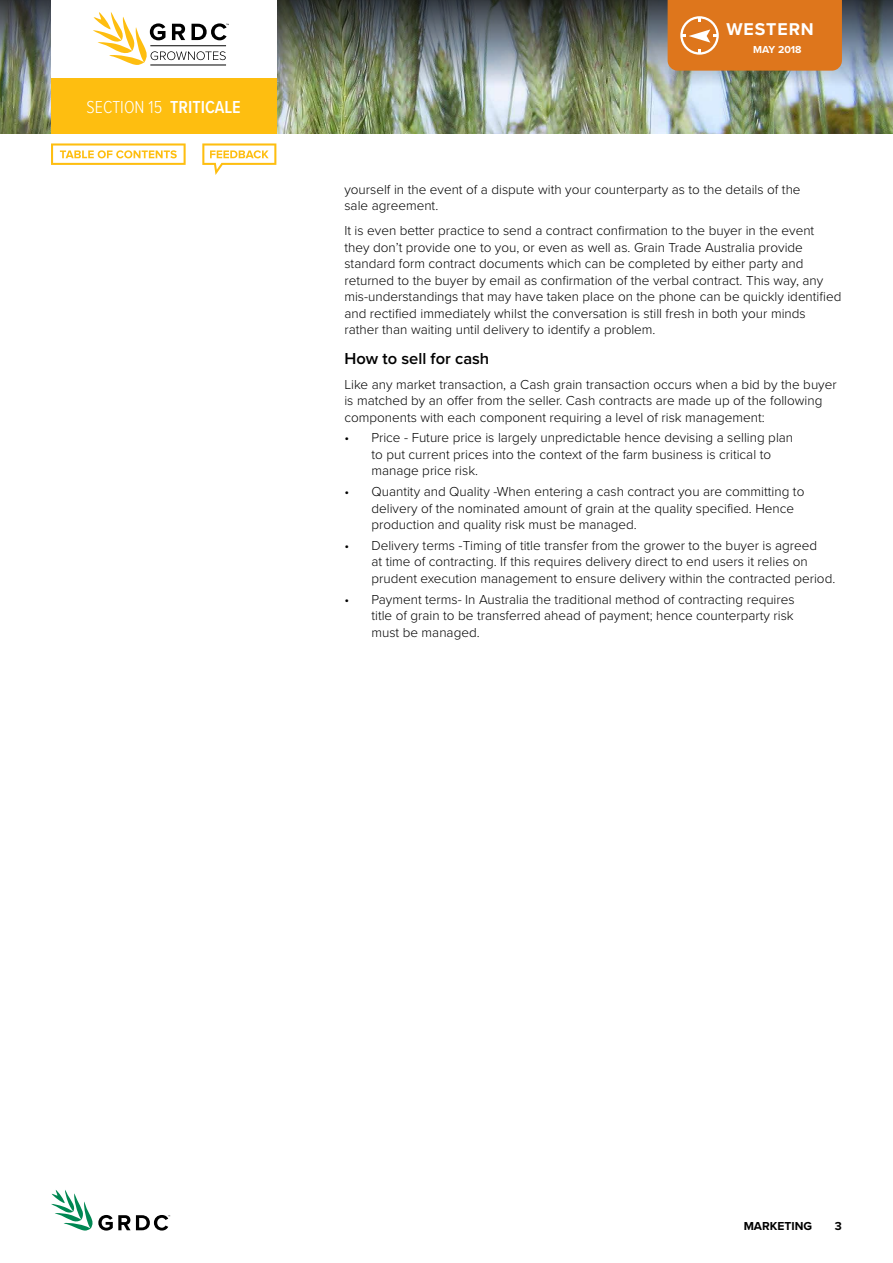
<style>
.page{position:relative;width:893px;height:1263px;background:#fff}
.page>*{position:absolute;margin:0;border:0;box-sizing:border-box;transform-origin:0 0}
.t1{font:300 18px "Proxima Nova Cond";color:#fff}
.t2{font:700 17.7px "Proxima Nova";letter-spacing:.05em;color:#fff}
.t3{font:600 16.5px "Proxima Nova";color:#000}
.t4{font:300 13.5px/16.5px "Proxima Nova";color:#000}
.t5{font:700 12px "Proxima Nova";color:#000}
.t6{font:700 10.5px "Proxima Nova";color:#fff}
.s1{font-weight:600}
</style>
<div class="page">
<img style="left:0;top:117px;width:893px;height:16px">
<img style="left:0;top:0;width:893px;height:117px">
<svg style="left:51px;top:1190px;width:119px;height:41px"></svg>
<div style="left:51px;top:0;width:225px;height:81px;background:#fff"></div>
<div style="left:51px;top:78px;width:225px;height:55px;background:#febe10"></div>
<div style="left:668px;top:0;width:174px;height:71px;background:#de761c"></div>
<hr style="left:150px;top:65px;width:76px;height:1px;background:#000">
<svg style="left:93px;top:12px;width:136px;height:53px"></svg>
<svg style="left:51px;top:143px;width:135px;height:22px"></svg>
<svg style="left:202px;top:143px;width:74px;height:32px"></svg>
<h1 class="t1" style="left:87px;top:94px;width:101px">SECTION 15 <span class="s1">TRITICALE</span></h1>
<h2 class="t2" style="left:726px;top:19px;width:89px">WESTERN</h2>
<p class="t6" style="left:753px;top:41px;width:50px">MAY 2018</p>
<p class="t4" style="left:344px;top:180px;width:458px">yourself in the event of a dispute with your counterparty as to the details of the sale agreement.</p>
<p class="t4" style="left:344px;top:222px;width:498px">It is even better practice to send a contract confirmation to the buyer in the event they don’t provide one to you, or even as well as. Grain Trade Australia provide standard form contract documents which can be completed by either party and returned to the buyer by email as confirmation of the verbal contract. This way, any mis-understandings that may have taken place on the phone can be quickly identified and rectified immediately whilst the conversation is still fresh in both your minds rather than waiting until delivery to identify a problem.</p>
<p class="t3" style="left:344px;top:346px;width:146px">How to sell for cash</p>
<p class="t4" style="left:344px;top:375px;width:494px">Like any market transaction, a Cash grain transaction occurs when a bid by the buyer is matched by an offer from the seller. Cash contracts are made up of the following components with each component requiring a level of risk management:</p>
<p class="t4" style="left:371px;top:429px;width:423px;text-indent:-27px">• Price - Future price is largely unpredictable hence devising a selling plan to put current prices into the context of the farm business is critical to manage price risk.</p>
<p class="t4" style="left:371px;top:483px;width:434px;text-indent:-27px">• Quantity and Quality -When entering a cash contract you are committing to delivery of the nominated amount of grain at the quality specified. Hence production and quality risk must be managed.</p>
<p class="t4" style="left:371px;top:536px;width:465px;text-indent:-27px">• Delivery terms -Timing of title transfer from the grower to the buyer is agreed<br>at time of contracting. If this requires delivery direct to end users it relies on prudent execution management to ensure delivery within the contracted period.</p>
<p class="t4" style="left:371px;top:590px;width:425px;text-align:justify;text-indent:-27px">• Payment terms- In Australia the traditional method of contracting requires title of grain to be transferred ahead of payment; hence counterparty risk must be managed.</p>
<p class="t5" style="left:754px;top:1217px;width:58px">ARKETING</p>
<p class="t5" style="left:835px;top:1217px;width:9px">3</p>
</div>
